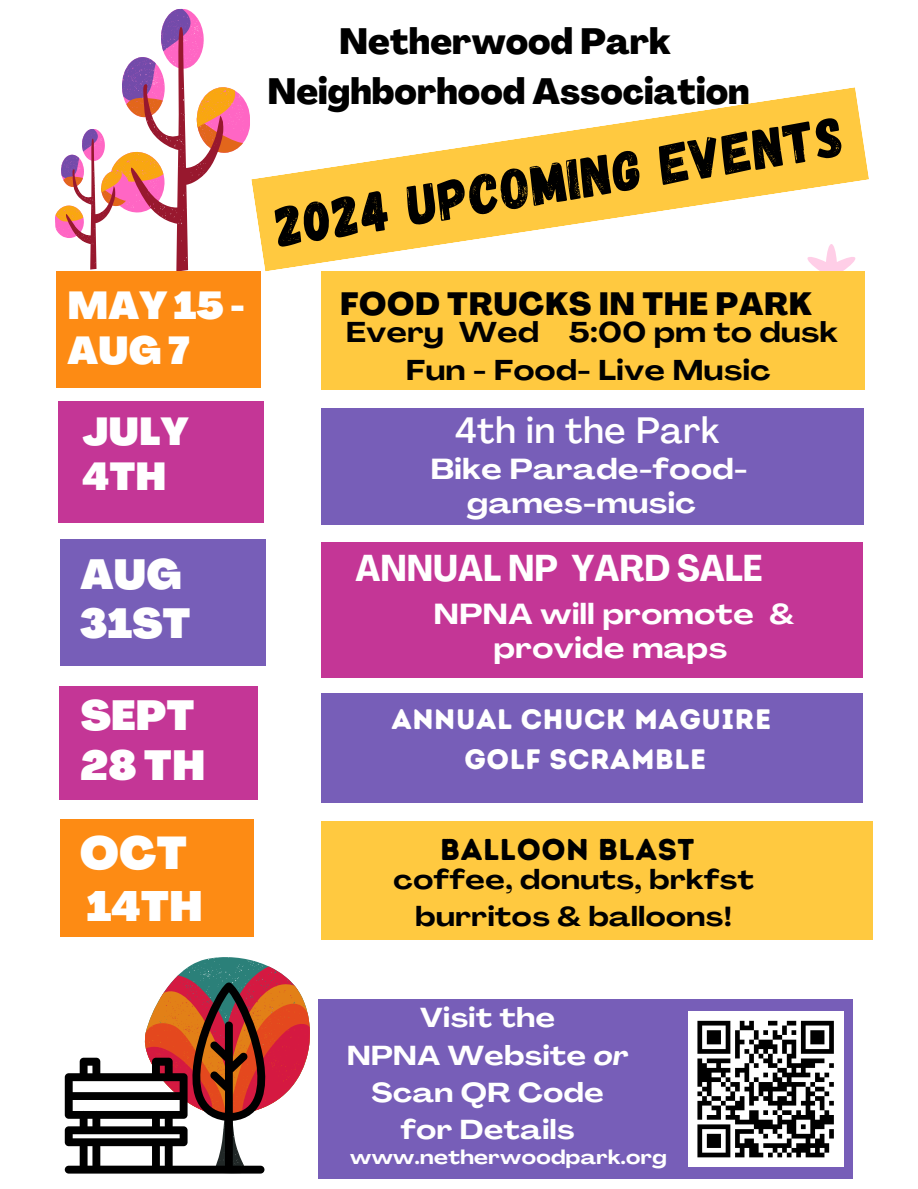
<style>
.page{position:relative;width:918px;height:1189px;background:#fff}
.page>*{position:absolute;margin:0;border:0;box-sizing:border-box;transform-origin:0 0}
.t1{font:57px "Gagalin";color:#000}
.t2{font:900 45px "Agrandir";color:#fff}
.t3{font:900 41.7px "Agrandir";color:#fff}
.t4{font:900 41.4px/49.5px "Agrandir";color:#fff}
.t5{font:900 38.4px/45px "Agrandir";color:#fff}
.t6{font:700 condensed 36.9px "Agrandir";color:#fff}
.t7{font:500 36.3px "Agrandir";letter-spacing:.02em;color:#fff}
.t8{font:800 36px/49.5px "Agrandir";color:#000;text-align:center}
.t9{font:800 31.8px "Agrandir";letter-spacing:.02em;color:#000}
.t10{font:30px "Intro Rust Base";letter-spacing:.02em;color:#000}
.t11{font:700 expanded 28.5px/33.6px "Agrandir";letter-spacing:.02em;color:#fff;text-align:center}
.t12{font:700 expanded 28.2px "Agrandir";letter-spacing:.02em;color:#000}
.t13{font:28.2px "Intro Rust Base";letter-spacing:.02em;color:#fff}
.t14{font:700 expanded 27px "Agrandir";letter-spacing:.02em;color:#fff}
.t15{font:700 expanded 27px/37.2px "Agrandir";letter-spacing:.02em;color:#000;text-align:center}
.t16{font:700 expanded 19.5px "Agrandir";letter-spacing:.02em;color:#fff}
.s1{font-style:italic}
</style>
<div class="page">
<div style="left:321px;top:542px;width:542px;height:135px;background:#c43696"></div>
<div style="left:321px;top:820px;width:552px;height:119px;background:#ffc940"></div>
<svg style="left:255px;top:87px;width:614px;height:184px;fill:#ffc940"></svg>
<div style="left:60px;top:819px;width:193px;height:117px;background:#fd8b14"></div>
<div style="left:318px;top:998px;width:535px;height:179px;background:#775eb8"></div>
<svg style="left:55px;top:8px;width:200px;height:265px"></svg>
<div style="left:59px;top:401px;width:205px;height:122px;background:#c43696"></div>
<div style="left:321px;top:408px;width:543px;height:116px;background:#775eb8"></div>
<div style="left:60px;top:539px;width:205px;height:126px;background:#775eb8"></div>
<svg style="left:806px;top:244px;width:50px;height:27px"></svg>
<svg style="left:65px;top:957px;width:245px;height:216px"></svg>
<div style="left:688px;top:1011px;width:155px;height:155px;background:#fff"></div>
<svg style="left:697px;top:1020px;width:137px;height:138px"></svg>
<div style="left:60px;top:685px;width:198px;height:114px;background:#c43696"></div>
<div style="left:321px;top:693px;width:542px;height:109px;background:#775eb8"></div>
<div style="left:57px;top:271px;width:204px;height:117px;background:#fd8b14"></div>
<div style="left:321px;top:271px;width:543px;height:119px;background:#ffc940"></div>
<p class="t8" style="left:267px;top:20px;width:484px">Netherwood Park<br>Neighborhood Association</p>
<p class="t5" style="left:67px;top:287px;width:179px">MAY 15 -<br>AUG 7</p>
<p class="t5" style="left:82px;top:413px;width:108px">JULY<br>4TH</p>
<h6 class="t4" style="left:80px;top:553px;width:112px">AUG<br>31ST</h6>
<p class="t1" style="left:270px;top:190px;width:575px;rotate:-9deg">2024 Upcoming Events</p>
<p class="t9" style="left:340px;top:291px;width:473px">FOOD TRUCKS IN THE PARK</p>
<p class="t12" style="left:346px;top:321px;width:493px">Every Wed 5:00 pm to dusk</p>
<p class="t12" style="left:406px;top:359px;width:366px">Fun - Food- Live Music</p>
<h1 class="t7" style="left:455px;top:416px;width:266px">4th in the Park</h1>
<p class="t11" style="left:431px;top:455px;width:318px">Bike Parade-food&shy;games-music</p>
<h4 class="t6" style="left:356px;top:552px;width:408px">ANNUAL NP YARD SALE</h4>
<h3 class="t11" style="left:434px;top:600px;width:362px">NPNA will promote &amp; provide maps</h3>
<h2 class="t4" style="left:80px;top:695px;width:126px">SEPT<br>28 TH</h2>
<h2 class="t13" style="left:391px;top:702px;width:381px">ANNUAL CHUCK MAGUIRE</h2>
<h2 class="t13" style="left:465px;top:741px;width:243px">GOLF SCRAMBLE</h2>
<h4 class="t2" style="left:80px;top:835px;width:109px">OCT</h4>
<h4 class="t3" style="left:87px;top:889px;width:118px">14TH</h4>
<p class="t10" style="left:440px;top:831px;width:256px">BALLOON BLAST</p>
<h6 class="t15" style="left:393px;top:863px;width:362px">coffee, donuts, brkfst burritos &amp; balloons!</h6>
<h5 class="t14" style="left:420px;top:1006px;width:136px">Visit the</h5>
<h2 class="t14" style="left:347px;top:1043px;width:283px">NPNA Website <span class="s1">or</span></h2>
<p class="t14" style="left:371px;top:1081px;width:234px">Scan QR Code</p>
<p class="t14" style="left:401px;top:1118px;width:175px">for Details</p>
<h2 class="t16" style="left:350px;top:1148px;width:318px">www.netherwoodpark.org</h2>
</div>
